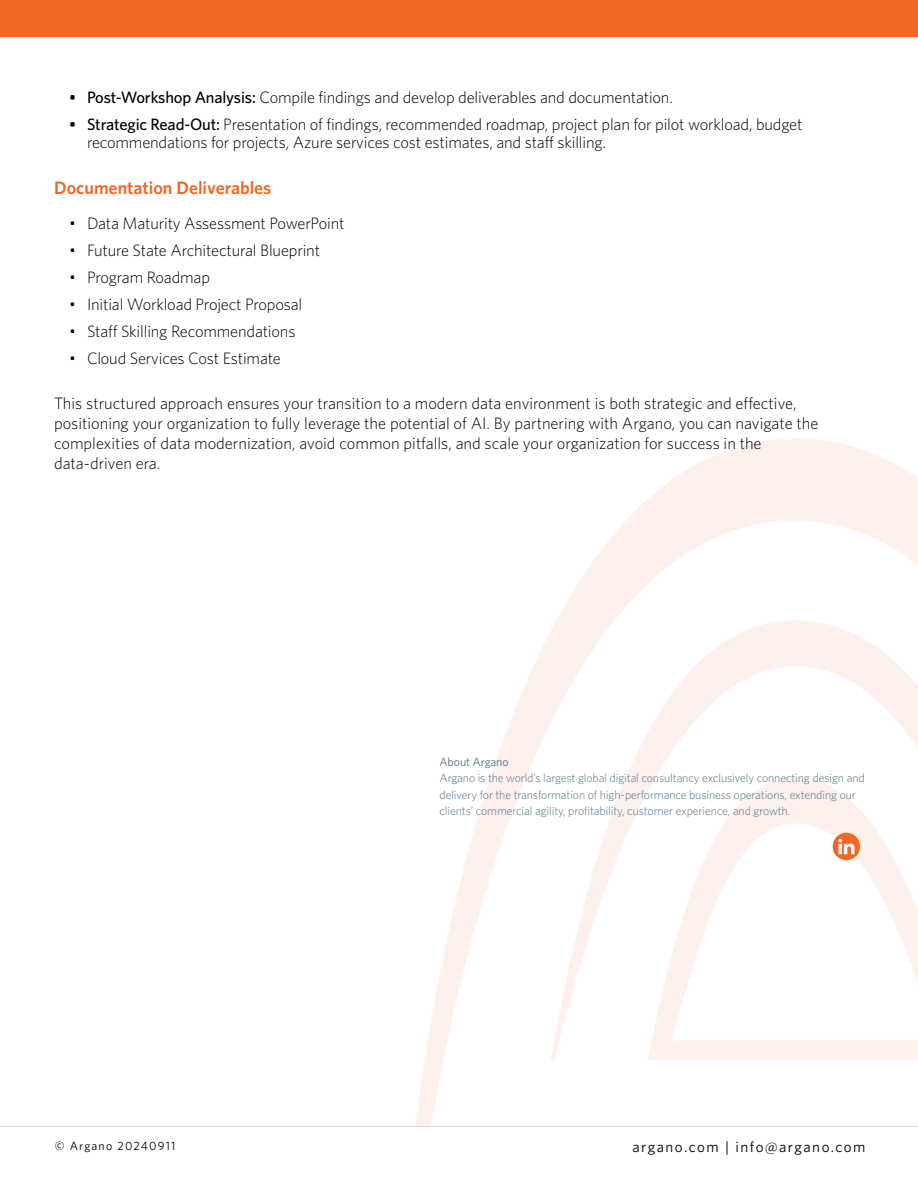
<style>
.page{position:relative;width:918px;height:1188px;background:#fff}
.page>*{position:absolute;margin:0;border:0;box-sizing:border-box;transform-origin:0 0}
.t1{font:600 18px "Whitney";color:#f26724}
.t2{font:300 16.5px/19.8px "Whitney";letter-spacing:-.01em;color:#000}
.t3{font:15px "Whitney";letter-spacing:.1em;color:#000}
.t4{font:300 12px/16.5px "Whitney";letter-spacing:-.01em;color:#4f7286}
.t5{font:12px "Whitney";letter-spacing:.1em;color:#000}
.t6{font:12px "Whitney";letter-spacing:-.01em;color:#4f7286}
.s1{font-weight:500}
</style>
<div class="page">
<img style="left:416px;top:439px;width:502px;height:687px">
<hr style="left:0;top:1126px;width:918px;height:1px;background:#dcddde">
<div style="left:0;top:0;width:918px;height:36px;background:#f26724"></div>
<div style="left:833px;top:833px;width:27px;height:27px;background:#f26724;border-radius:50%"></div>
<svg style="left:838px;top:839px;width:16px;height:15px"></svg>
<p class="t2" style="left:69px;top:87px;width:605px"><span class="s1">• Post-Workshop Analysis:</span> Compile findings and develop deliverables and documentation.</p>
<p class="t2" style="left:87px;top:115px;width:717px;line-height:18px;text-indent:-18px"><span class="s1">• Strategic Read-Out:</span> Presentation of findings, recommended roadmap, project plan for pilot workload, budget recommendations for projects, Azure services cost estimates, and staff skilling.</p>
<p class="t1" style="left:54px;top:176px;width:219px">Documentation Deliverables</p>
<p class="t2" style="left:69px;top:213px;width:277px">• Data Maturity Assessment PowerPoint</p>
<p class="t2" style="left:69px;top:240px;width:253px">• Future State Architectural Blueprint</p>
<p class="t2" style="left:69px;top:267px;width:143px">• Program Roadmap</p>
<p class="t2" style="left:69px;top:294px;width:235px">• Initial Workload Project Proposal</p>
<p class="t2" style="left:69px;top:321px;width:228px">• Staff Skilling Recommendations</p>
<p class="t2" style="left:69px;top:348px;width:213px">• Cloud Services Cost Estimate</p>
<p class="t2" style="left:54px;top:393px;width:766px">This structured approach ensures your transition to a modern data environment is both strategic and effective, positioning your organization to fully leverage the potential of AI. By partnering with Argano, you can navigate the complexities of data modernization, avoid common pitfalls, and scale your organization for success in the data-driven era.</p>
<p class="t6" style="left:439px;top:754px;width:71px">About Argano</p>
<p class="t4" style="left:439px;top:770px;width:427px">Argano is the world’s largest global digital consultancy exclusively connecting design and delivery for the transformation of high-performance business operations, extending our clients’ commercial agility, profitability, customer experience, and growth.</p>
<p class="t5" style="left:55px;top:1138px;width:122px">© Argano 20240911</p>
<p class="t3" style="left:632px;top:1137px;width:235px">argano.com | info@argano.com</p>
</div>
